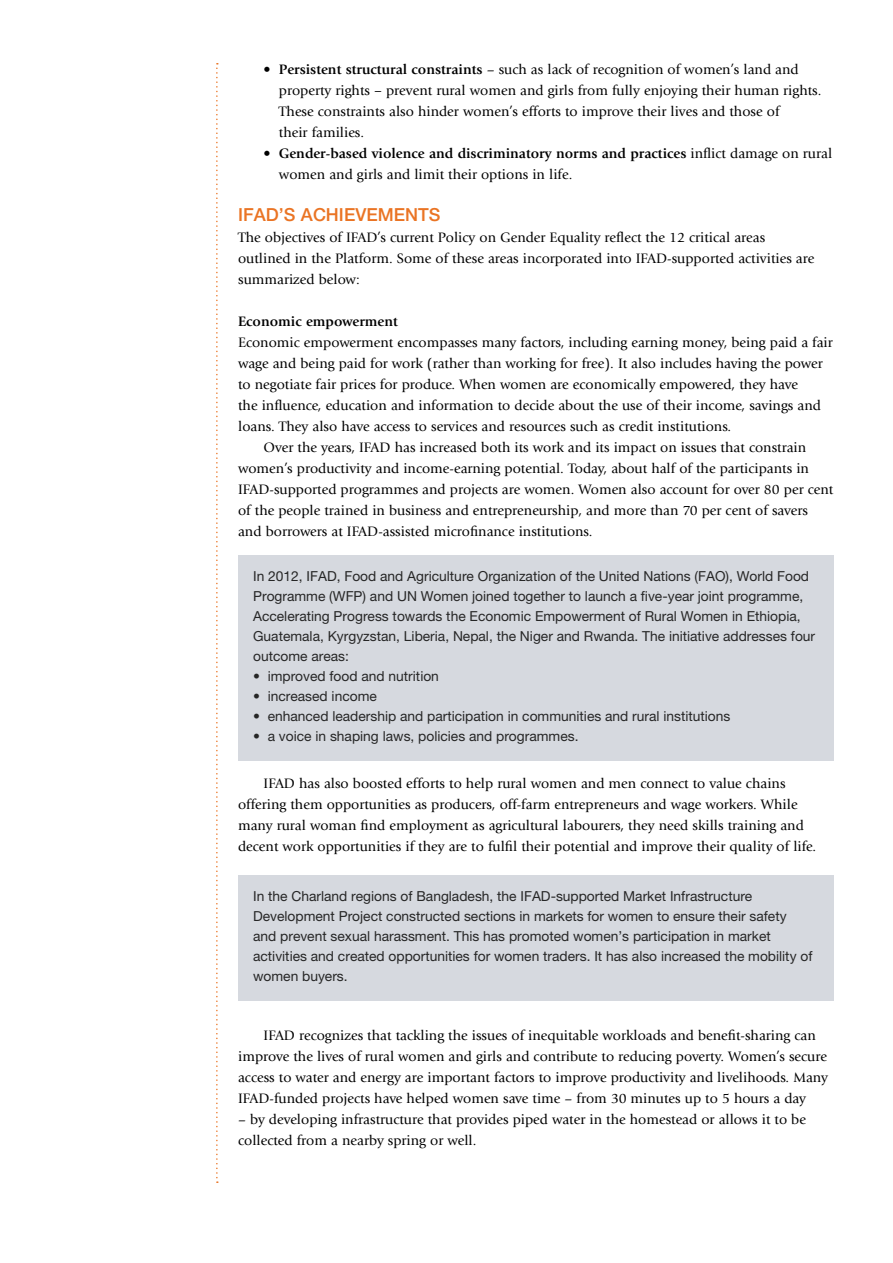
<style>
.page{position:relative;width:893px;height:1263px;background:#fff}
.page>*{position:absolute;margin:0;border:0;box-sizing:border-box;transform-origin:0 0}
.t1{font:500 18px "Helvetica Neue";color:#ea7424}
.t2{font:14.25px/21px "Giovanni";color:#000}
.t3{font:700 14.25px "Giovanni";color:#000}
.t4{font:13.8px/20px "Helvetica Neue";color:#262626}
.s1{font-weight:700}
</style>
<div class="page">
<svg style="left:216px;top:63px;width:2px;height:1120px"></svg>
<div style="left:238px;top:555px;width:595px;height:205px;background:#d6d9df"></div>
<div style="left:238px;top:875px;width:595px;height:125px;background:#d6d9df"></div>
<p class="t2" style="left:279px;top:59px;width:544px;text-indent:-15px">• <span class="s1">Persistent structural constraints</span> – such as lack of recognition of women’s land and property rights − prevent rural women and girls from fully enjoying their human rights.<br>These constraints also hinder women’s efforts to improve their lives and those of<br>their families.</p>
<p class="t2" style="left:279px;top:143px;width:555px;text-indent:-15px">• <span class="s1">Gender-based violence and discriminatory norms and practices</span> inflict damage on rural women and girls and limit their options in life.</p>
<p class="t1" style="left:238px;top:203px;width:204px">IFAD’S ACHIEVEMENTS</p>
<p class="t2" style="left:238px;top:227px;width:578px">The objectives of IFAD’s current Policy on Gender Equality reflect the 12 critical areas outlined in the Platform. Some of these areas incorporated into IFAD-supported activities are summarized below:</p>
<p class="t3" style="left:238px;top:313px;width:161px">Economic empowerment</p>
<p class="t2" style="left:238px;top:332px;width:596px">Economic empowerment encompasses many factors, including earning money, being paid a fair</p>
<p class="t2" style="left:238px;top:353px;width:586px">wage and being paid for work (rather than working for free). It also includes having the power</p>
<p class="t2" style="left:238px;top:374px;width:561px">to negotiate fair prices for produce. When women are economically empowered, they have</p>
<p class="t2" style="left:238px;top:395px;width:584px">the influence, education and information to decide about the use of their income, savings and</p>
<p class="t2" style="left:238px;top:416px;width:495px">loans. They also have access to services and resources such as credit institutions.</p>
<p class="t2" style="left:264px;top:437px;width:544px">Over the years, IFAD has increased both its work and its impact on issues that constrain</p>
<p class="t2" style="left:238px;top:458px;width:572px">women’s productivity and income-earning potential. Today, about half of the participants in</p>
<p class="t2" style="left:238px;top:479px;width:597px">IFAD-supported programmes and projects are women. Women also account for over 80 per cent</p>
<p class="t2" style="left:238px;top:500px;width:571px">of the people trained in business and entrepreneurship, and more than 70 per cent of savers</p>
<p class="t2" style="left:238px;top:521px;width:356px">and borrowers at IFAD-assisted microfinance institutions.</p>
<p class="t4" style="left:253px;top:566px;width:564px">In 2012, IFAD, Food and Agriculture Organization of the United Nations (FAO), World Food Programme (WFP) and UN Women joined together to launch a five-year joint programme, Accelerating Progress towards the Economic Empowerment of Rural Women in Ethiopia, Guatemala, Kyrgyzstan, Liberia, Nepal, the Niger and Rwanda. The initiative addresses four outcome areas:</p>
<p class="t4" style="left:253px;top:666px;width:187px">• improved food and nutrition</p>
<p class="t4" style="left:253px;top:686px;width:125px">• increased income</p>
<p class="t4" style="left:253px;top:706px;width:479px">• enhanced leadership and participation in communities and rural institutions</p>
<p class="t4" style="left:253px;top:725px;width:327px">• a voice in shaping laws, policies and programmes.</p>
<p class="t2" style="left:238px;top:773px;width:579px;text-indent:26px">IFAD has also boosted efforts to help rural women and men connect to value chains offering them opportunities as producers, off-farm entrepreneurs and wage workers. While many rural woman find employment as agricultural labourers, they need skills training and decent work opportunities if they are to fulfil their potential and improve their quality of life.</p>
<p class="t4" style="left:253px;top:886px;width:561px">In the Charland regions of Bangladesh, the IFAD-supported Market Infrastructure Development Project constructed sections in markets for women to ensure their safety and prevent sexual harassment. This has promoted women’s participation in market activities and created opportunities for women traders. It has also increased the mobility of women buyers.</p>
<p class="t2" style="left:238px;top:1025px;width:591px;text-indent:26px">IFAD recognizes that tackling the issues of inequitable workloads and benefit-sharing can improve the lives of rural women and girls and contribute to reducing poverty. Women’s secure access to water and energy are important factors to improve productivity and livelihoods. Many IFAD-funded projects have helped women save time – from 30 minutes up to 5 hours a day</p>
<p class="t2" style="left:238px;top:1109px;width:569px">– by developing infrastructure that provides piped water in the homestead or allows it to be collected from a nearby spring or well.</p>
</div>
